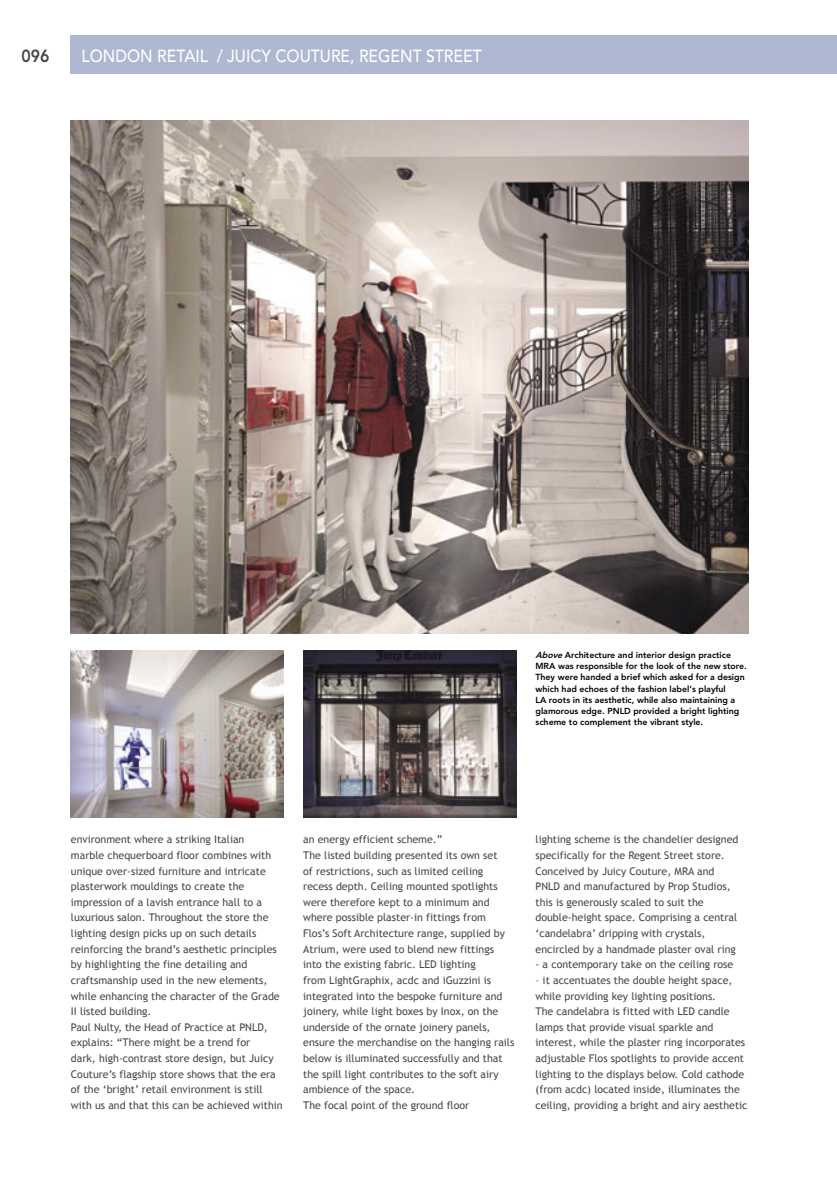
<style>
.page{position:relative;width:837px;height:1180px;background:#fff}
.page>*{position:absolute;margin:0;border:0;box-sizing:border-box;transform-origin:0 0}
.t1{font:500 17.5px "Avenir";color:#fff;scale:.9 1}
.t2{font:800 17.5px "Avenir";color:#484848;scale:.9 1}
.t3{font:10.62px/15.6px "Trebuchet MS";color:#484848}
.t4{font:800 8.75px/11.2px "Avenir";color:#000}
.s1{font-style:italic}
</style>
<div class="page">
<img style="left:71px;top:120px;width:677px;height:514px">
<div style="left:71px;top:35px;width:765px;height:39px;background:#aeb8d0"></div>
<img style="left:71px;top:651px;width:212px;height:167px">
<img style="left:303px;top:651px;width:213px;height:167px">
<h1 class="t2" style="left:21px;top:45px;width:33px">096</h1>
<h1 class="t1" style="left:81px;top:46px;width:446px">LONDON RETAIL / JUICY COUTURE, REGENT STREET</h1>
<p class="t4" style="left:535px;top:649px;width:213px"><span class="s1">Above</span>Architecture and interior design practice MRA was responsible for the look of the new store.<br>They were handed a brief which asked for a design which had echoes of the fashion label’s playful<br>LA roots in its aesthetic, while also maintaining a glamorous edge. PNLD provided a bright lighting scheme to complement the vibrant style.</p>
<p class="t3" style="left:71px;top:832px;width:213px">environment where a striking Italian<br>marble chequerboard floor combines with unique over-sized furniture and intricate plasterwork mouldings to create the impression of a lavish entrance hall to a luxurious salon. Throughout the store the lighting design picks up on such details reinforcing the brand’s aesthetic principles by highlighting the fine detailing and craftsmanship used in the new elements, while enhancing the character of the Grade II listed building.<br>Paul Nulty, the Head of Practice at PNLD, explains: “There might be a trend for<br>dark, high-contrast store design, but Juicy Couture’s flagship store shows that the era of the ‘bright’ retail environment is still with us and that this can be achieved within</p>
<p class="t3" style="left:303px;top:832px;width:212px">an energy efficient scheme.”<br>The listed building presented its own set<br>of restrictions, such as limited ceiling recess depth. Ceiling mounted spotlights were therefore kept to a minimum and where possible plaster-in fittings from Flos’s Soft Architecture range, supplied by Atrium, were used to blend new fittings into the existing fabric. LED lighting<br>from LightGraphix, acdc and iGuzzini is integrated into the bespoke furniture and joinery, while light boxes by Inox, on the underside of the ornate joinery panels, ensure the merchandise on the hanging rails below is illuminated successfully and that the spill light contributes to the soft airy ambience of the space.<br>The focal point of the ground floor</p>
<p class="t3" style="left:535px;top:832px;width:204px">lighting scheme is the chandelier designed specifically for the Regent Street store.<br>Conceived by Juicy Couture, MRA and PNLD and manufactured by Prop Studios, this is generously scaled to suit the double-height space. Comprising a central ‘candelabra’ dripping with crystals, encircled by a handmade plaster oval ring</p>
<p class="t3" style="left:535px;top:957px;width:199px">- a contemporary take on the ceiling rose</p>
<p class="t3" style="left:535px;top:972px;width:213px">– it accentuates the double height space, while providing key lighting positions.<br>The candelabra is fitted with LED candle lamps that provide visual sparkle and interest, while the plaster ring incorporates adjustable Flos spotlights to provide accent lighting to the displays below. Cold cathode (from acdc) located inside, illuminates the ceiling, providing a bright and airy aesthetic</p>
</div>
